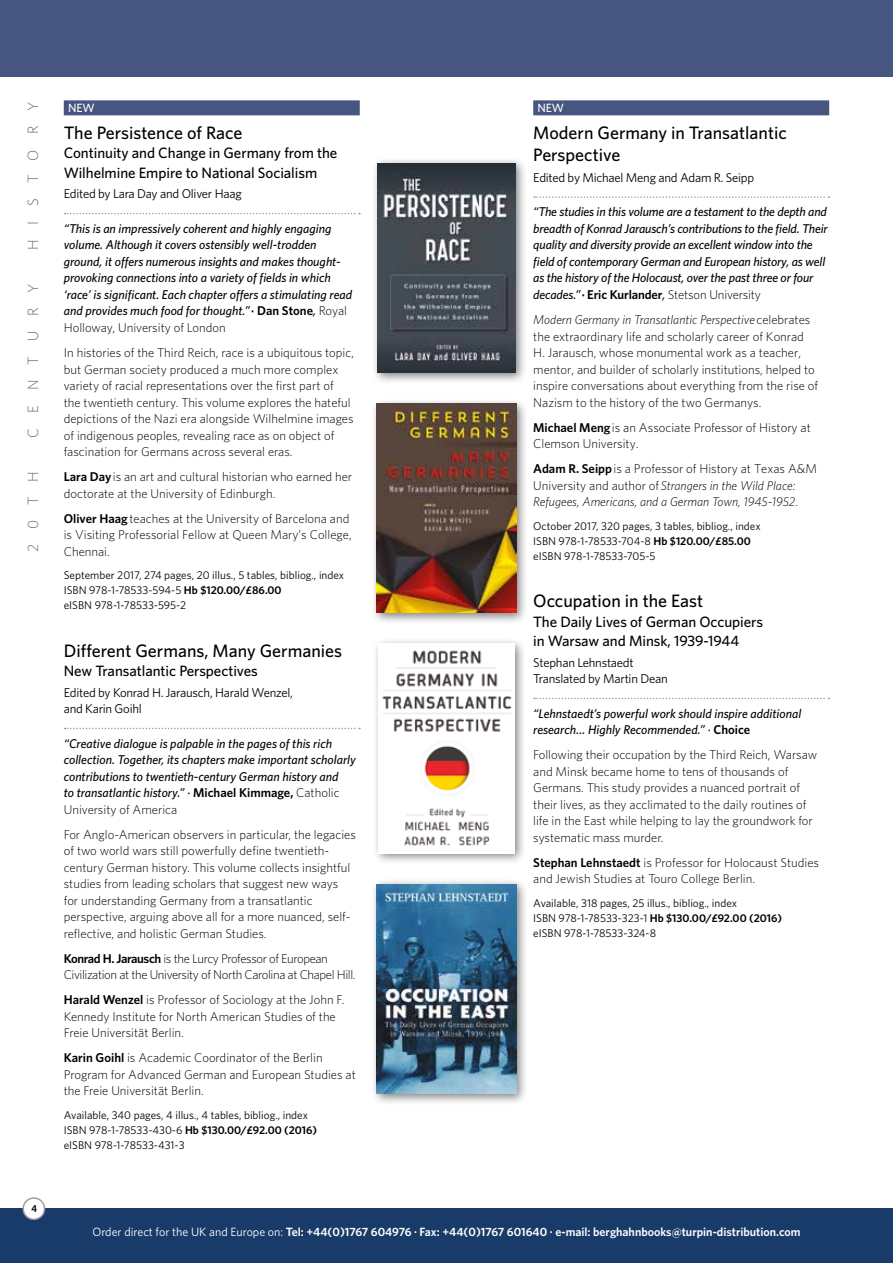
<style>
.page{position:relative;width:893px;height:1263px;background:#fff}
.page>*{position:absolute;margin:0;border:0;box-sizing:border-box;transform-origin:0 0}
.t1{font:500 18px/22.5px "Whitney HTF";color:#000}
.t2{font:500 15px/19.5px "Whitney HTF";letter-spacing:-.005em;color:#000}
.t3{font:300 15px "Whitney HTF";letter-spacing:1em;color:#6b6b6a}
.t4{font:300 12.75px/16.5px "Whitney HTF";color:#000}
.t5{font:italic 500 12.75px/16.5px "Whitney HTF";color:#000}
.t6{font:12.75px/16.5px "Whitney HTF";letter-spacing:-.02em;color:#000}
.t7{font:italic 300 12.75px/16.5px "Whitney HTF";color:#000}
.t8{font:300 12.75px/16.5px "Whitney HTF";letter-spacing:-.03em;color:#000}
.t9{font:600 12px "Whitney HTF";color:#fff}
.t10{font:500 12px "Whitney HTF";color:#fff}
.t11{font:11.25px/15px "Whitney HTF";color:#000}
.t12{font:600 10.5px "Myriad Pro";color:#000}
.s1{font-weight:600;font-style:normal}
.s2{font-weight:300;font-style:normal}
.s3{font-weight:600}
.s4{font-style:italic}
.s5{font-style:normal}
.s6{font-weight:400}
</style>
<div class="page">
<div style="left:371px;top:157px;width:156px;height:227px;background:#000;opacity:.5"></div>
<img style="left:378px;top:163px;width:137px;height:209px">
<div style="left:372px;top:638px;width:154px;height:227px;background:#000;opacity:.5"></div>
<img style="left:379px;top:644px;width:135px;height:209px">
<div style="left:371px;top:397px;width:157px;height:227px;background:#000;opacity:.5"></div>
<img style="left:377px;top:404px;width:139px;height:208px">
<div style="left:371px;top:878px;width:157px;height:227px;background:#000;opacity:.5"></div>
<img style="left:377px;top:884px;width:139px;height:209px">
<div style="left:533px;top:100px;width:296px;height:15px;background:#465681"></div>
<svg style="left:534px;top:196px;width:295px;height:2px"></svg>
<svg style="left:534px;top:698px;width:295px;height:1px"></svg>
<div style="left:64px;top:100px;width:296px;height:15px;background:#465681"></div>
<svg style="left:65px;top:213px;width:295px;height:1px"></svg>
<svg style="left:65px;top:728px;width:295px;height:1px"></svg>
<div style="left:0;top:1208px;width:893px;height:55px;background:#193b6a"></div>
<div style="left:23px;top:1198px;width:21px;height:21px;background:#fff;border-radius:50%"></div>
<div style="left:22px;top:1197px;width:23px;height:23px;border:2px solid #9d9d9c;border-radius:50%"></div>
<div style="left:0;top:0;width:893px;height:77px;background:#465681"></div>
<p class="t3" style="left:24px;top:250px;width:150px;rotate:-90deg">HISTORY</p>
<p class="t10" style="left:537px;top:101px;width:28px">NEW</p>
<p class="t10" style="left:68px;top:101px;width:28px">NEW</p>
<h1 class="t1" style="left:64px;top:121px;width:180px">The Persistence of Race</h1>
<p class="t2" style="left:64px;top:143px;width:275px">Continuity and Change in Germany from the<br>Wilhelmine Empire to National Socialism</p>
<p class="t6" style="left:64px;top:186px;width:179px">Edited by Lara Day and Oliver Haag</p>
<p class="t5" style="left:64px;top:220px;width:290px">“This is an impressively coherent and highly engaging volume. Although it covers ostensibly well-trodden ground, it offers numerous insights and makes thought&shy;provoking connections into a variety of fields in which ‘race’ is significant. Each chapter offers a stimulating read and provides much food for thought.” <span class="s1">· Dan Stone</span>, <span class="s2">Royal Holloway, University of London</span></p>
<p class="t4" style="left:64px;top:344px;width:292px">In histories of the Third Reich, race is a ubiquitous topic, but German society produced a much more complex variety of racial representations over the first part of<br>the twentieth century. This volume explores the hateful depictions of the Nazi era alongside Wilhelmine images of indigenous peoples, revealing race as on object of fascination for Germans across several eras.</p>
<p class="t4" style="left:64px;top:468px;width:290px"><span class="s3">Lara Day</span> is an art and cultural historian who earned her doctorate at the University of Edinburgh.</p>
<p class="t4" style="left:64px;top:510px;width:290px"><span class="s3">Oliver Haag</span> teaches at the University of Barcelona and is Visiting Professorial Fellow at Queen Mary’s College,<br>Chennai.</p>
<p class="t11" style="left:64px;top:567px;width:282px">September 2017, 274 pages, 20 illus., 5 tables, bibliog., index<br>ISBN 978-1-78533-594-5 <span class="s3">Hb $120.00/£86.00<br></span>eISBN 978-1-78533-595-2</p>
<h1 class="t1" style="left:64px;top:638px;width:280px">Different Germans, Many Germanies</h1>
<p class="t2" style="left:64px;top:661px;width:195px">New Transatlantic Perspectives</p>
<p class="t6" style="left:64px;top:684px;width:231px">Edited by Konrad H. Jarausch, Harald Wenzel, and Karin Goihl</p>
<p class="t5" style="left:64px;top:735px;width:294px">“Creative dialogue is palpable in the pages of this rich collection. Together, its chapters make important scholarly contributions to twentieth-century German history and<br>to transatlantic history.” · <span class="s1">Michael Kimmage,</span> <span class="s2">Catholic University of America</span></p>
<p class="t4" style="left:64px;top:826px;width:294px">For Anglo-American observers in particular, the legacies of two world wars still powerfully define twentieth&shy;century German history. This volume collects insightful studies from leading scholars that suggest new ways<br>for understanding Germany from a transatlantic perspective, arguing above all for a more nuanced, self&shy;reflective, and holistic German Studies.</p>
<p class="t8" style="left:64px;top:950px;width:293px"><span class="s3">Konrad H. Jarausch</span> is the Lurcy Professor of European<br>Civilization at the University of North Carolina at Chapel Hill.</p>
<p class="t4" style="left:64px;top:991px;width:282px"><span class="s3">Harald Wenzel</span> is Professor of Sociology at the John F.<br>Kennedy Institute for North American Studies of the<br>Freie Universität Berlin.</p>
<p class="t4" style="left:64px;top:1049px;width:294px"><span class="s3">Karin Goihl</span> is Academic Coordinator of the Berlin<br>Program for Advanced German and European Studies at the Freie Universität Berlin.</p>
<p class="t11" style="left:64px;top:1107px;width:255px">Available, 340 pages, 4 illus., 4 tables, bibliog., index<br>ISBN 978-1-78533-430-6 <span class="s3">Hb $130.00/£92.00 (2016) </span>eISBN 978-1-78533-431-3</p>
<h1 class="t1" style="left:533px;top:121px;width:255px">Modern Germany in Transatlantic<br>Perspective</h1>
<p class="t6" style="left:533px;top:169px;width:222px">Edited by Michael Meng and Adam R. Seipp</p>
<p class="t5" style="left:533px;top:203px;width:296px">“The studies in this volume are a testament to the depth and breadth of Konrad Jarausch’s contributions to the field. Their quality and diversity provide an excellent window into the field of contemporary German and European history, as well as the history of the Holocaust, over the past three or four decades.” <span class="s1">· Eric Kurlander</span>, <span class="s2">Stetson University</span></p>
<p class="t4" style="left:533px;top:311px;width:287px"><span class="s4">Modern Germany in Transatlantic Perspective</span> celebrates the extraordinary life and scholarly career of Konrad H. Jarausch, whose monumental work as a teacher, mentor, and builder of scholarly institutions, helped to inspire conversations about everything from the rise of Nazism to the history of the two Germanys.</p>
<p class="t4" style="left:533px;top:419px;width:279px"><span class="s3">Michael Meng</span> is an Associate Professor of History at<br>Clemson University.</p>
<p class="t7" style="left:533px;top:460px;width:285px"><span class="s1">Adam R. Seipp</span> <span class="s5">is a Professor of History at Texas A&amp;M<br>University and author of</span> Strangers in the Wild Place:<br>Refugees, Americans, and a German Town, 1945-1952<span class="s5">.</span></p>
<p class="t11" style="left:533px;top:518px;width:229px">October 2017, 320 pages, 3 tables, bibliog., index<br>ISBN 978-1-78533-704-8 <span class="s3">Hb $120.00/£85.00 </span>eISBN 978-1-78533-705-5</p>
<h1 class="t1" style="left:533px;top:589px;width:172px">Occupation in the East</h1>
<p class="t2" style="left:533px;top:611px;width:231px">The Daily Lives of German Occupiers in Warsaw and Minsk, 1939-1944</p>
<p class="t6" style="left:533px;top:654px;width:136px">Stephan Lehnstaedt<br>Translated by Martin Dean</p>
<p class="t5" style="left:533px;top:705px;width:270px">“Lehnstaedt’s powerful work should inspire additional research… Highly Recommended.” · <span class="s1">Choice</span></p>
<p class="t4" style="left:533px;top:746px;width:285px">Following their occupation by the Third Reich, Warsaw and Minsk became home to tens of thousands of Germans. This study provides a nuanced portrait of their lives, as they acclimated to the daily routines of life in the East while helping to lay the groundwork for systematic mass murder.</p>
<p class="t4" style="left:533px;top:854px;width:287px"><span class="s3">Stephan Lehnstaedt</span> is Professor for Holocaust Studies and Jewish Studies at Touro College Berlin.</p>
<p class="t11" style="left:533px;top:895px;width:250px">Available, 318 pages, 25 illus., bibliog., index<br>ISBN 978-1-78533-323-1 <span class="s3">Hb $130.00/£92.00 (2016) </span>eISBN 978-1-78533-324-8</p>
<p class="t3" style="left:24px;top:438px;width:155px;rotate:-90deg">CENTURY</p>
<p class="t3" style="left:24px;top:552px;width:83px;rotate:-90deg">20TH</p>
<p class="t12" style="left:32px;top:1202px;width:7px">4</p>
<p class="t9" style="left:92px;top:1225px;width:710px"><span class="s6">Order direct for the UK and Europe on:</span> Tel: +44(0)1767 604976 . Fax: +44(0)1767 601640 . e-mail: berghahnbooks@turpin-distribution.com</p>
</div>
